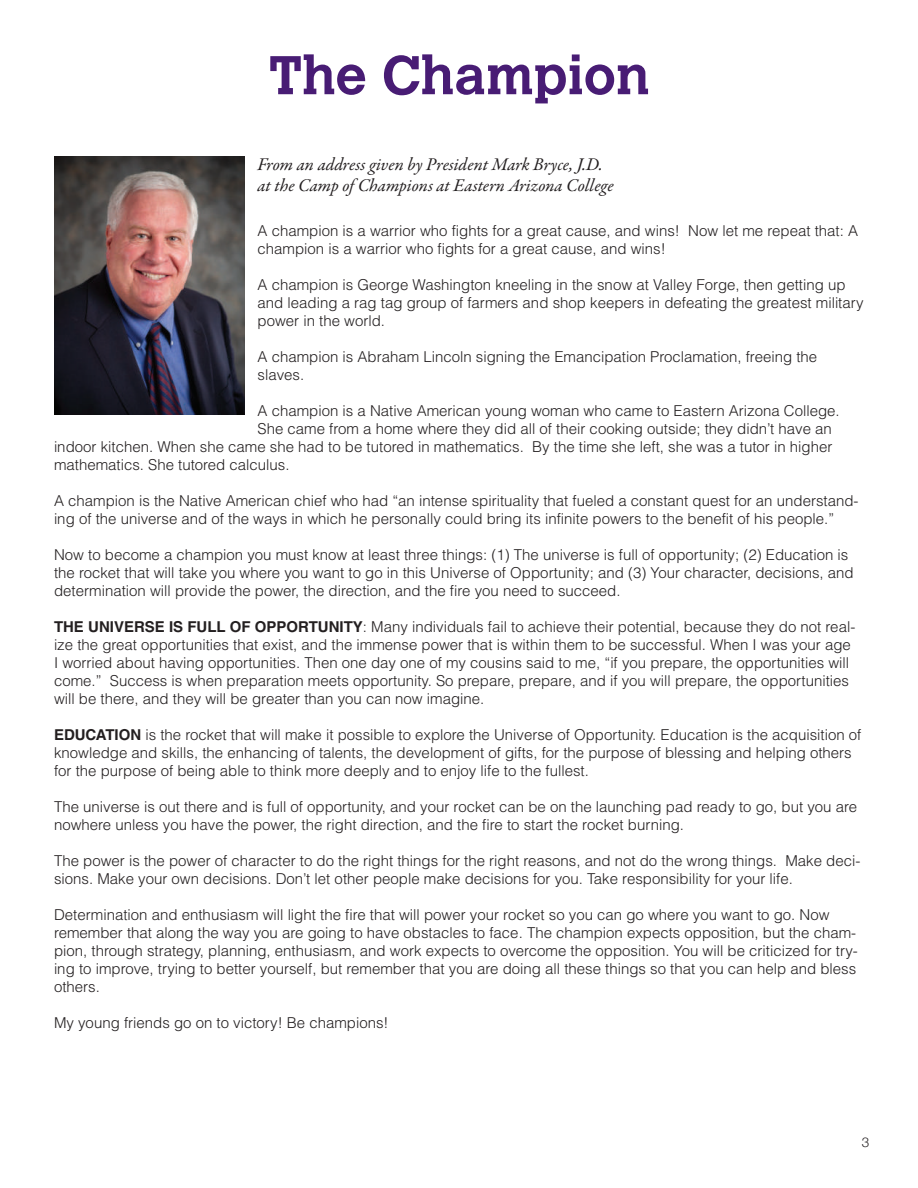
<style>
.page{position:relative;width:918px;height:1188px;background:#fff}
.page>*{position:absolute;margin:0;border:0;box-sizing:border-box;transform-origin:0 0}
.t1{font:700 54px "Calvert MT Std";color:#481c74}
.t2{font:italic 18px/21.6px "Garamond Premr Pro";color:#231f20}
.t3{font:300 15px/18px "Helvetica LT Std";color:#231f20}
.t4{font:300 13.5px "Helvetica Neue";color:#231f20}
.s1{font-weight:700}
</style>
<div class="page">
<img style="left:54px;top:157px;width:190px;height:258px">
<h1 class="t1" style="left:269px;top:41px;width:382px">The Champion</h1>
<p class="t2" style="left:258px;top:154px;width:358px">From an address given by President Mark Bryce, J.D. at the Camp of Champions at Eastern Arizona College</p>
<p class="t3" style="left:258px;top:222px;width:602px">A champion is a warrior who fights for a great cause, and wins! Now let me repeat that: A champion is a warrior who fights for a great cause, and wins!</p>
<p class="t3" style="left:258px;top:276px;width:608px">A champion is George Washington kneeling in the snow at Valley Forge, then getting up and leading a rag tag group of farmers and shop keepers in defeating the greatest military power in the world.</p>
<p class="t3" style="left:258px;top:348px;width:561px">A champion is Abraham Lincoln signing the Emancipation Proclamation, freeing the slaves.</p>
<p class="t3" style="left:258px;top:402px;width:584px">A champion is a Native American young woman who came to Eastern Arizona College.</p>
<p class="t3" style="left:258px;top:420px;width:576px">She came from a home where they did all of their cooking outside; they didn’t have an</p>
<p class="t3" style="left:54px;top:438px;width:780px">indoor kitchen. When she came she had to be tutored in mathematics. By the time she left, she was a tutor in higher</p>
<p class="t3" style="left:54px;top:456px;width:237px">mathematics. She tutored calculus.</p>
<p class="t3" style="left:54px;top:492px;width:806px">A champion is the Native American chief who had “an intense spirituality that fueled a constant quest for an understand&shy;ing of the universe and of the ways in which he personally could bring its infinite powers to the benefit of his people.”</p>
<p class="t3" style="left:54px;top:546px;width:801px">Now to become a champion you must know at least three things: (1) The universe is full of opportunity; (2) Education is the rocket that will take you where you want to go in this Universe of Opportunity; and (3) Your character, decisions, and determination will provide the power, the direction, and the fire you need to succeed.</p>
<p class="t3" style="left:54px;top:618px;width:803px"><span class="s1">THE UNIVERSE IS FULL OF OPPORTUNITY</span>: Many individuals fail to achieve their potential, because they do not real&shy;ize the great opportunities that exist, and the immense power that is within them to be successful. When I was your age I worried about having opportunities. Then one day one of my cousins said to me, “if you prepare, the opportunities will come.” Success is when preparation meets opportunity. So prepare, prepare, and if you will prepare, the opportunities will be there, and they will be greater than you can now imagine.</p>
<p class="t3" style="left:54px;top:726px;width:809px"><span class="s1">EDUCATION</span> is the rocket that will make it possible to explore the Universe of Opportunity. Education is the acquisition of knowledge and skills, the enhancing of talents, the development of gifts, for the purpose of blessing and helping others for the purpose of being able to think more deeply and to enjoy life to the fullest.</p>
<p class="t3" style="left:54px;top:798px;width:805px">The universe is out there and is full of opportunity, and your rocket can be on the launching pad ready to go, but you are nowhere unless you have the power, the right direction, and the fire to start the rocket burning.</p>
<p class="t3" style="left:54px;top:852px;width:808px">The power is the power of character to do the right things for the right reasons, and not do the wrong things. Make deci&shy;sions. Make your own decisions. Don’t let other people make decisions for you. Take responsibility for your life.</p>
<p class="t3" style="left:54px;top:906px;width:805px">Determination and enthusiasm will light the fire that will power your rocket so you can go where you want to go. Now remember that along the way you are going to have obstacles to face. The champion expects opposition, but the cham&shy;pion, through strategy, planning, enthusiasm, and work expects to overcome the opposition. You will be criticized for try&shy;ing to improve, trying to better yourself, but remember that you are doing all these things so that you can help and bless others.</p>
<p class="t3" style="left:54px;top:1014px;width:336px">My young friends go on to victory! Be champions!</p>
<p class="t4" style="left:862px;top:1132px;width:9px">3</p>
</div>
